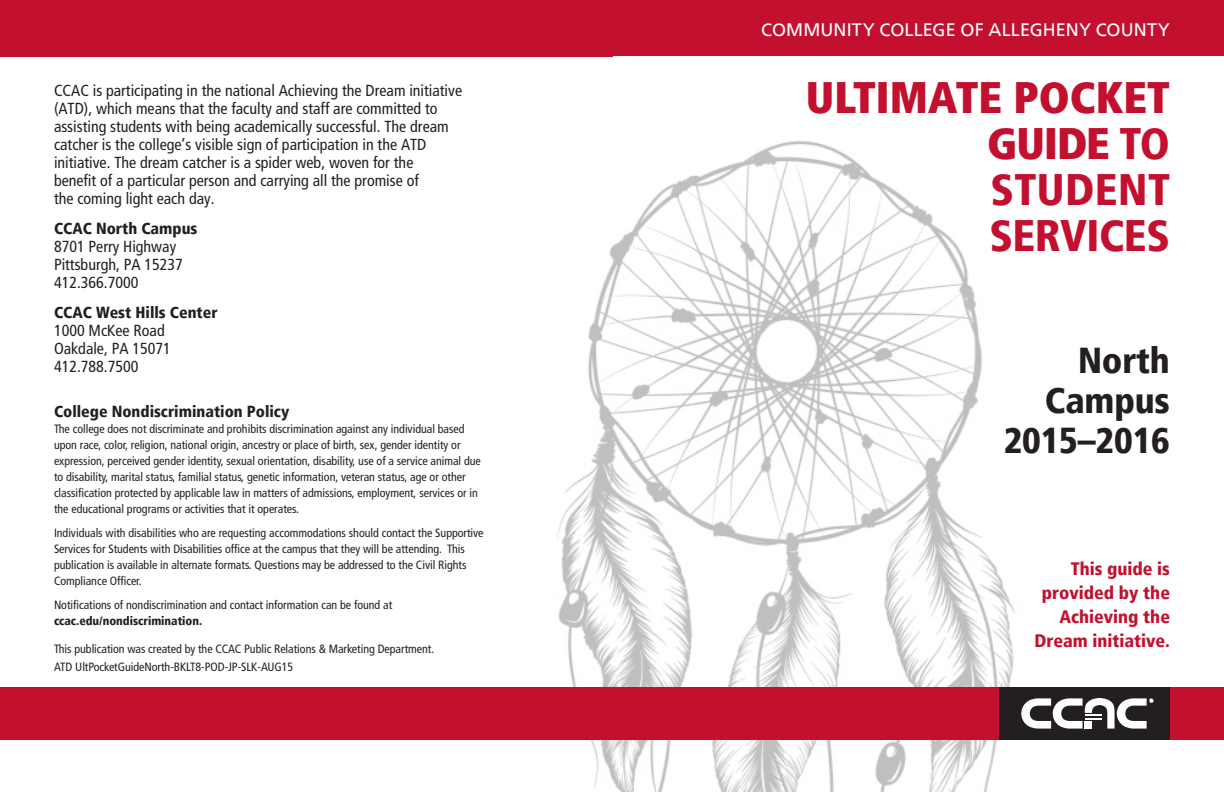
<style>
.page{position:relative;width:1224px;height:792px;background:#fff}
.page>*{position:absolute;margin:0;border:0;box-sizing:border-box;transform-origin:0 0}
.t1{font:900 condensed 44px "Frutiger LT";color:#c3102f}
.t2{font:900 condensed 44px "Frutiger LT";letter-spacing:-.01em;color:#c3102f}
.t3{font:900 condensed 44px "Frutiger LT";letter-spacing:.01em;color:#c3102f}
.t4{font:900 condensed 36px/40px "Frutiger LT";letter-spacing:-.005em;color:#231f20;text-align:right}
.text{font:900 condensed 18px "Frutiger LT";color:#c3102f}
.t5{font:18px "Frutiger LT";letter-spacing:.005em;color:#fff}
.subs{font:condensed 16px/18px "Frutiger LT";color:#231f20}
.subs-2{font:900 condensed 16px "Frutiger LT";color:#231f20}
.t6{font:condensed 12px/16px "Frutiger LT";letter-spacing:-.005em;color:#231f20}
.t7{font:900 condensed 12px "Frutiger LT";letter-spacing:-.005em;color:#231f20}
.s1{font-weight:900}
.s2{font-style:inherit}
</style>
<div class="page">
<img style="left:557px;top:140px;width:458px;height:652px">
<div style="left:612px;top:687px;width:612px;height:53px;background:#c3102f"></div>
<div style="left:612px;top:0;width:612px;height:56px;background:#c3102f"></div>
<div style="left:0;top:0;width:613px;height:57px;background:#c3102f"></div>
<div style="left:1000px;top:687px;width:170px;height:53px;background:#231f20"></div>
<svg style="left:1021px;top:698px;width:133px;height:31px"></svg>
<div style="left:0;top:687px;width:612px;height:53px;background:#c3102f"></div>
<p class="subs" style="left:54px;top:81px;width:410px">CCAC is participating in the national Achieving the Dream initiative</p>
<p class="subs" style="left:54px;top:99px;width:385px">(ATD), which means that the faculty and staff are committed to</p>
<p class="subs" style="left:54px;top:117px;width:396px">assisting students with being academically successful. The dream</p>
<p class="subs" style="left:54px;top:135px;width:374px">catcher is the college’s visible sign of participation in the ATD</p>
<p class="subs" style="left:54px;top:153px;width:361px">initiative. The dream catcher is a spider web, woven for the</p>
<p class="subs" style="left:54px;top:171px;width:366px">benefit of a particular person and carrying all the promise of</p>
<p class="subs" style="left:54px;top:189px;width:162px">the coming light each day.</p>
<p class="subs" style="left:54px;top:219px;width:145px"><span class="s1">CCAC North Campus<br></span>8701 Perry Highway<br>Pittsburgh, PA 15237<br>412.366.7000</p>
<p class="subs" style="left:54px;top:303px;width:165px"><span class="s1">CCAC West Hills Center<br></span>1000 McKee Road<br>Oakdale, PA 15071<br>412.788.7500</p>
<p class="subs-2" style="left:54px;top:402px;width:237px">College Nondiscrimination Policy</p>
<p class="t6" style="left:54px;top:421px;width:428px">The college does not discriminate and prohibits discrimination against any individual based upon race, color, religion, national origin, ancestry or place of birth, sex, gender identity or expression, perceived gender identity, sexual orientation, disability, use of a service animal due to disability, marital status, familial status, genetic information, veteran status, age or other classification protected by applicable law in matters of admissions, employment, services or in the educational programs or activities that it operates.</p>
<p class="t6" style="left:54px;top:525px;width:431px">Individuals with disabilities who are requesting accommodations should contact the Supportive</p>
<p class="t6" style="left:54px;top:541px;width:412px">Services for Students with Disabilities office at the campus that they will be attending. This</p>
<p class="t6" style="left:54px;top:557px;width:414px">publication is available in alternate formats. Questions may be addressed to the Civil Rights</p>
<p class="t6" style="left:54px;top:573px;width:89px">Compliance Officer.</p>
<p class="t6" style="left:54px;top:597px;width:340px">Notifications of nondiscrimination and contact information can be found at</p>
<p class="t7" style="left:54px;top:614px;width:150px">ccac.edu/nondiscrimination.</p>
<p class="t6" style="left:54px;top:641px;width:382px">This publication was created by the CCAC Public Relations &amp; Marketing Department.</p>
<p class="t6" style="left:54px;top:659px;width:241px">ATD UltPocketGuideNorth-BKLT8-POD-JP-SLK-AUG15</p>
<p class="t5" style="left:761px;top:19px;width:410px">COMMUNITY COLLEGE OF ALLEGHENY COUNTY</p>
<p class="t1" style="left:806px;top:71px;width:366px">ULTIMATE POCKET</p>
<p class="t1" style="left:987px;top:117px;width:184px">GUIDE <span class="s2">TO</span></p>
<p class="t3" style="left:990px;top:163px;width:181px">STUDENT</p>
<p class="t2" style="left:989px;top:209px;width:182px">SERVICES</p>
<p class="t4" style="left:1078px;top:340px;width:93px">North</p>
<p class="t4" style="left:1004px;top:380px;width:168px">Campus<br>2015–2016</p>
<p class="text" style="left:1071px;top:558px;width:101px">This guide is</p>
<p class="text" style="left:1042px;top:582px;width:130px">provided by the</p>
<p class="text" style="left:1060px;top:606px;width:112px">Achieving the</p>
<p class="text" style="left:1035px;top:630px;width:137px">Dream initiative.</p>
</div>
